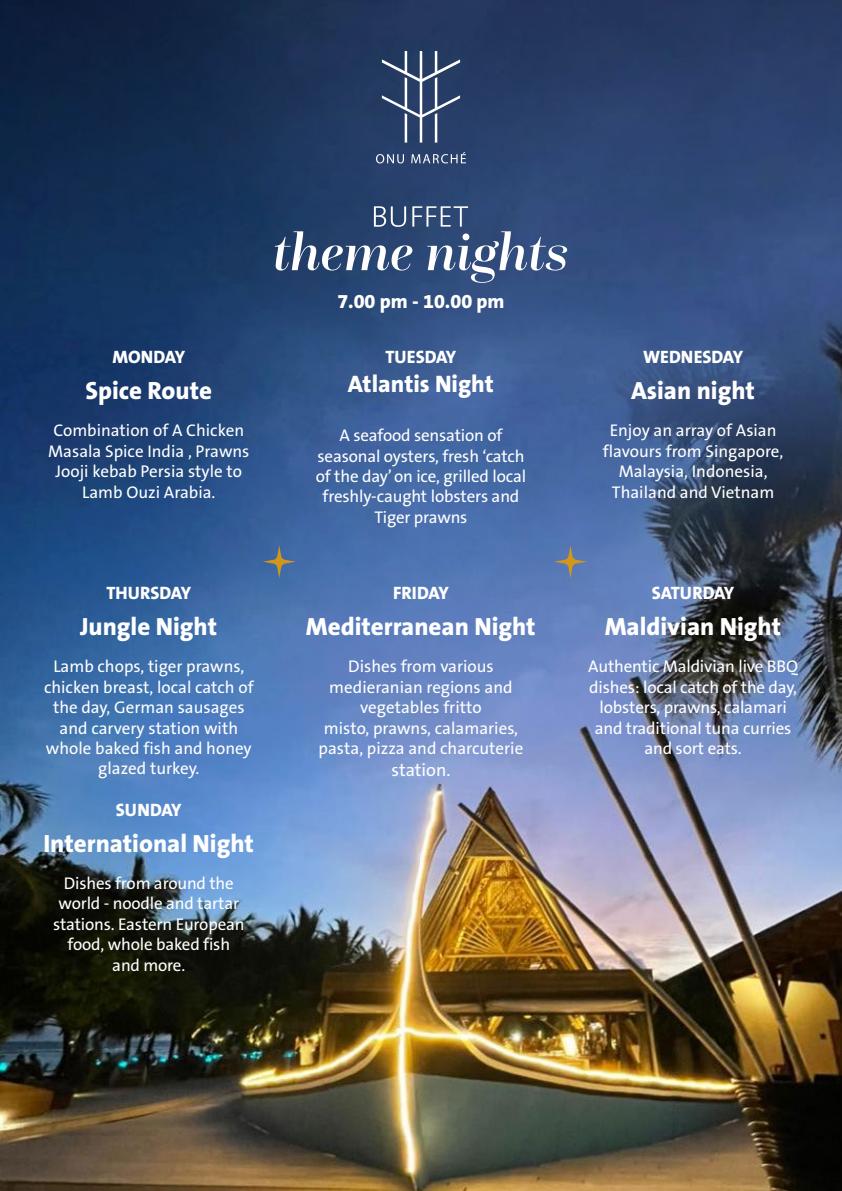
<style>
.page{position:relative;width:842px;height:1191px;background:#fff}
.page>*{position:absolute;margin:0;border:0;box-sizing:border-box;transform-origin:0 0}
.t1{font:800 25px "The Sans B8";color:#fff}
.t2{font:800 24px "The Sans B8";color:#fff}
.t3{font:800 19.8px "The Sans B8";color:#fff}
.t4{font:800 18px "The Sans B8";color:#fff}
.t5{font:18px "The Sans B5 Plain";color:#fff}
.t6{font:17px/20.4px "The Sans B5 Plain";letter-spacing:-.005em;color:#fff;text-align:center}
</style>
<div class="page">
<img style="left:0;top:0;width:842px;height:1191px">
<svg style="left:275px;top:206px;width:292px;height:77px;background:#4b6289"></svg>
<svg style="left:382px;top:51px;width:78px;height:91px;background:#45597b"></svg>
<svg style="left:376px;top:154px;width:28px;height:9px"></svg>
<svg style="left:411px;top:152px;width:55px;height:11px"></svg>
<svg style="left:263px;top:545px;width:33px;height:33px"></svg>
<svg style="left:554px;top:545px;width:33px;height:33px"></svg>
<p class="t4" style="left:112px;top:347px;width:74px">MONDAY</p>
<h1 class="t1" style="left:86px;top:377px;width:128px">Spice Route</h1>
<p class="t6" style="left:48px;top:421px;width:203px">Combination of A Chicken<br>Masala Spice India , Prawns<br>Jooji kebab Persia style to<br>Lamb Ouzi Arabia.</p>
<p class="t4" style="left:106px;top:583px;width:86px">THURSDAY</p>
<h1 class="t1" style="left:80px;top:613px;width:139px">Jungle Night</h1>
<p class="t6" style="left:44px;top:657px;width:211px">Lamb chops, tiger prawns, chicken breast, local catch of the day, German sausages and carvery station with whole baked fish and honey glazed turkey.</p>
<p class="t4" style="left:116px;top:800px;width:67px">SUNDAY</p>
<h1 class="t1" style="left:43px;top:830px;width:212px">International Night</h1>
<p class="t6" style="left:53px;top:873px;width:193px">Dishes from around the world - noodle and tartar stations. Eastern European food, whole baked fish and more.</p>
<p class="t3" style="left:337px;top:290px;width:169px">7.00 pm - 10.00 pm</p>
<p class="t4" style="left:386px;top:347px;width:72px">TUESDAY</p>
<h2 class="t2" style="left:348px;top:371px;width:148px">Atlantis Night</h2>
<p class="t6" style="left:316px;top:426px;width:212px">A seafood sensation of seasonal oysters, fresh ‘catch of the day’ on ice, grilled local freshly-caught lobsters and<br>Tiger prawns</p>
<p class="t4" style="left:393px;top:583px;width:57px">FRIDAY</p>
<h1 class="t1" style="left:306px;top:613px;width:231px">Mediterranean Night</h1>
<p class="t6" style="left:319px;top:657px;width:206px">Dishes from various medieranian regions and vegetables fritto<br>misto, prawns, calamaries, pasta, pizza and charcuterie</p>
<p class="t5" style="left:391px;top:760px;width:61px">station.</p>
<p class="t4" style="left:643px;top:347px;width:101px">WEDNESDAY</p>
<h1 class="t1" style="left:631px;top:377px;width:125px">Asian night</h1>
<p class="t6" style="left:603px;top:421px;width:182px">Enjoy an array of Asian flavours from Singapore,<br>Malaysia, Indonesia,<br>Thailand and Vietnam</p>
<p class="t4" style="left:652px;top:583px;width:84px">SATURDAY</p>
<h1 class="t1" style="left:605px;top:613px;width:178px">Maldivian Night</h1>
<p class="t6" style="left:588px;top:657px;width:211px">Authentic Maldivian live BBQ dishes: local catch of the day, lobsters, prawns, calamari and traditional tuna curries and sort eats.</p>
</div>
